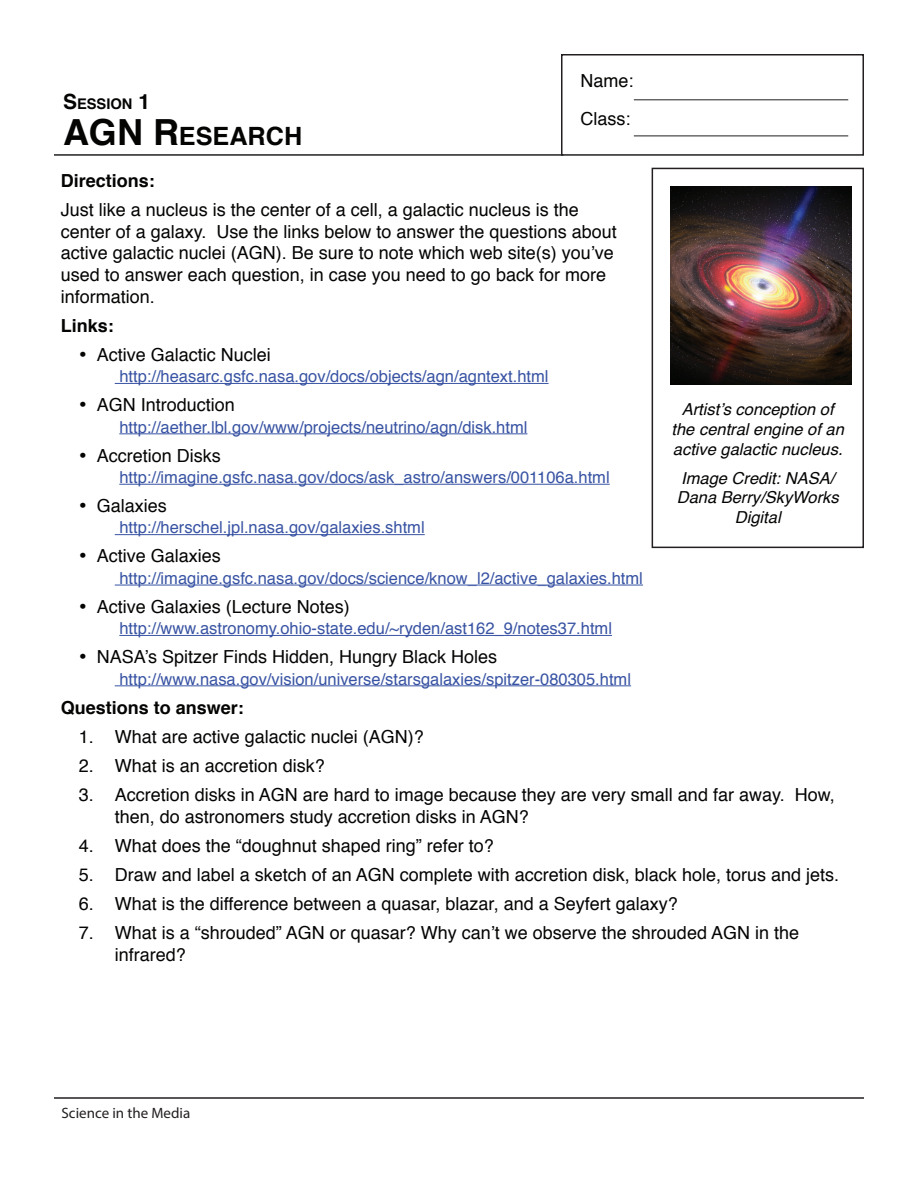
<style>
.page{position:relative;width:918px;height:1188px;background:#fff}
.page>*{position:absolute;margin:0;border:0;box-sizing:border-box;transform-origin:0 0}
.t1{font:700 25.2px "Helvetica";color:#040503}
.t2{font:18px/21.6px "Helvetica";color:#040503}
.t3{font:700 18px "Helvetica";color:#040503}
.t4{font:18px "Symbol";color:#040503}
.t5{font:16.5px "Helvetica";color:#3853a3}
.t6{font:italic 16.5px/19.8px "Helvetica";color:#040503;text-align:center}
.t7{font:15px "Myriad Pro";color:#231f20}
.t8{font:700 14.7px "Helvetica";color:#040503}
.s1{font-size:21px}
.s2{font-size:36px}
</style>
<div class="page">
<hr style="left:54px;top:1097px;width:810px;height:2px;background:#231f20">
<div style="left:561px;top:54px;width:303px;height:102px;border:2px solid #231f20"></div>
<hr style="left:634px;top:99px;width:214px;height:1px;background:#231f20">
<hr style="left:634px;top:136px;width:214px;height:1px;background:#231f20">
<hr style="left:54px;top:154px;width:509px;height:2px;background:#231f20">
<hr style="left:115px;top:383px;width:434px;height:1px;background:#3853a3">
<hr style="left:119px;top:433px;width:408px;height:1px;background:#3853a3">
<hr style="left:119px;top:484px;width:491px;height:1px;background:#3853a3">
<hr style="left:115px;top:534px;width:310px;height:1px;background:#3853a3">
<hr style="left:115px;top:585px;width:528px;height:1px;background:#3853a3">
<hr style="left:119px;top:635px;width:493px;height:1px;background:#3853a3">
<hr style="left:115px;top:685px;width:516px;height:1px;background:#3853a3">
<img style="left:670px;top:186px;width:181px;height:198px">
<div style="left:652px;top:168px;width:212px;height:380px;border:2px solid #231f20"></div>
<p class="t8" style="left:63px;top:92px;width:89px"><span class="s1">S</span>ESSION <span class="s1">1</span></p>
<p class="t1" style="left:63px;top:116px;width:241px"><span class="s2">AGN R</span>ESEARCH</p>
<p class="t2" style="left:580px;top:62px;width:55px;line-height:38.1px">Name:<br>Class:</p>
<h4 class="t3" style="left:61px;top:166px;width:96px">Directions:</h4>
<p class="t2" style="left:61px;top:200px;width:557px">Just like a nucleus is the center of a cell, a galactic nucleus is the center of a galaxy. Use the links below to answer the questions about active galactic nuclei (AGN). Be sure to note which web site(s) you’ve used to answer each question, in case you need to go back for more information.</p>
<p class="t3" style="left:61px;top:311px;width:55px">Links:</p>
<p class="t2" style="left:79px;top:344px;width:194px">• Active Galactic Nuclei</p>
<p class="t5" style="left:119px;top:364px;width:431px">http://heasarc.gsfc.nasa.gov/docs/objects/agn/agntext.html</p>
<p class="t2" style="left:79px;top:395px;width:158px">• AGN Introduction</p>
<p class="t5" style="left:119px;top:414px;width:410px">http://aether.lbl.gov/www/projects/neutrino/agn/disk.html</p>
<p class="t2" style="left:79px;top:445px;width:144px">• Accretion Disks</p>
<p class="t5" style="left:119px;top:464px;width:492px">http://imagine.gsfc.nasa.gov/docs/ask_astro/answers/001106a.html</p>
<p class="t2" style="left:79px;top:496px;width:90px">• Galaxies</p>
<p class="t5" style="left:119px;top:515px;width:307px">http://herschel.jpl.nasa.gov/galaxies.shtml</p>
<p class="t2" style="left:79px;top:546px;width:144px">• Active Galaxies</p>
<p class="t5" style="left:119px;top:565px;width:525px">http://imagine.gsfc.nasa.gov/docs/science/know_l2/active_galaxies.html</p>
<p class="t2" style="left:79px;top:596px;width:273px">• Active Galaxies (Lecture Notes)</p>
<p class="t5" style="left:119px;top:616px;width:494px">http://www.astronomy.ohio-state.edu/~ryden/ast162_9/notes37.html</p>
<p class="t4" style="left:79px;top:648px;width:10px">•</p>
<p class="t5" style="left:119px;top:666px;width:513px">http://www.nasa.gov/vision/universe/starsgalaxies/spitzer-080305.html</p>
<p class="t3" style="left:61px;top:693px;width:185px">Questions to answer:</p>
<p class="t2" style="left:79px;top:726px;width:347px">1. What are active galactic nuclei (AGN)?</p>
<p class="t2" style="left:79px;top:755px;width:248px">2. What is an accretion disk?</p>
<p class="t2" style="left:115px;top:784px;width:722px;text-indent:-36px">3. Accretion disks in AGN are hard to image because they are very small and far away. How, then, do astronomers study accretion disks in AGN?</p>
<p class="t2" style="left:79px;top:835px;width:417px">4. What does the “doughnut shaped ring” refer to?</p>
<p class="t2" style="left:79px;top:864px;width:762px">5. Draw and label a sketch of an AGN complete with accretion disk, black hole, torus and jets.</p>
<p class="t2" style="left:79px;top:893px;width:601px">6. What is the difference between a quasar, blazar, and a Seyfert galaxy?</p>
<p class="t2" style="left:115px;top:922px;width:686px;text-indent:-36px">7. What is a “shrouded” AGN or quasar? Why can’t we observe the shrouded AGN in the infrared?</p>
<p class="t6" style="left:672px;top:400px;width:174px">Artist’s conception of the central engine of an active galactic nucleus.</p>
<p class="t6" style="left:677px;top:468px;width:163px">Image Credit: NASA/<br>Dana Berry/SkyWorks<br>Digital</p>
<p class="t2" style="left:97px;top:647px;width:402px">NASA’s Spitzer Finds Hidden, Hungry Black Holes</p>
<p class="t7" style="left:62px;top:1103px;width:130px">Science in the Media</p>
</div>
